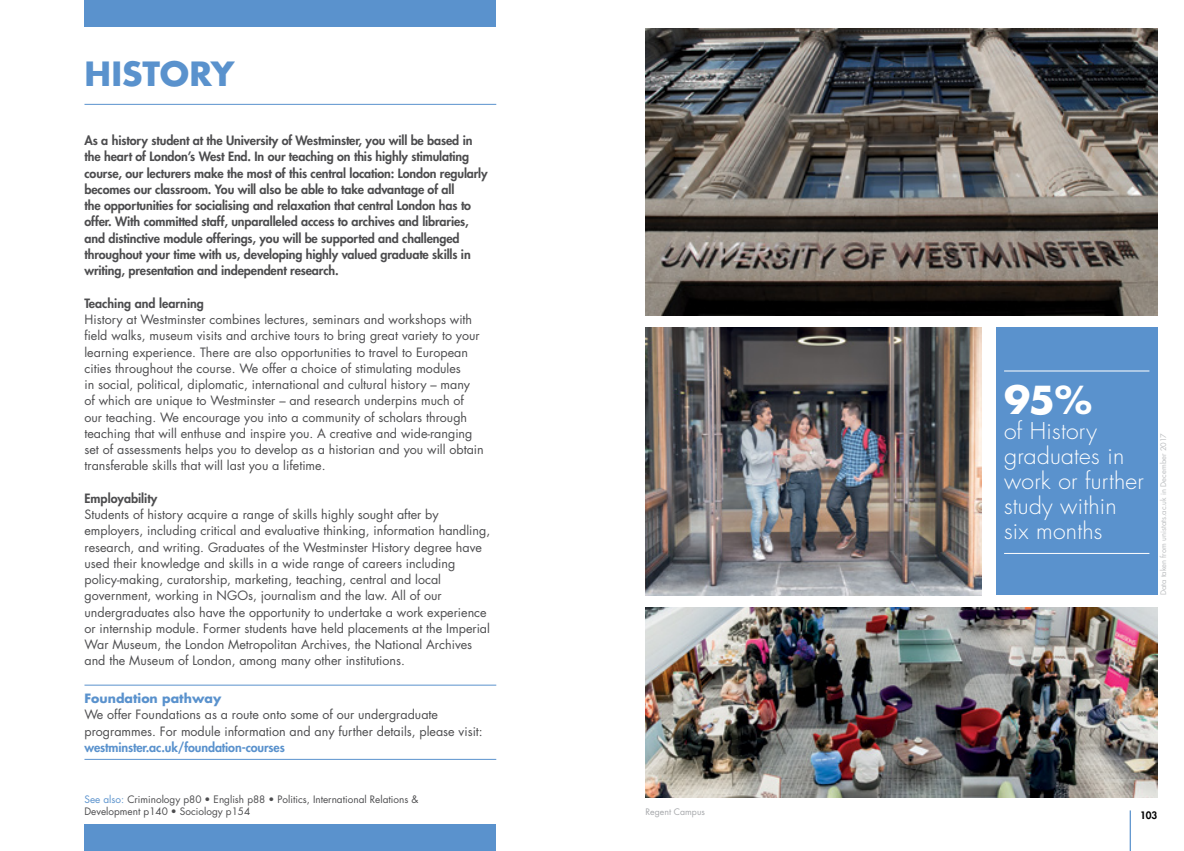
<style>
.page{position:relative;width:1184px;height:851px;background:#fff}
.page>*{position:absolute;margin:0;border:0;box-sizing:border-box;transform-origin:0 0}
.t1{font:700 37.5px "Futura";color:#fff}
.t2{font:700 32.5px "Futura";color:#5a92cd}
.t3{font:300 22.5px/25px "Futura";letter-spacing:.01em;color:#fff}
.t4{font:12.5px/16.2px "Futura";color:#4d4d4f}
.t5{font:800 12.5px/16.2px "Futura";letter-spacing:-.01em;color:#4d4d4f}
.t6{font:800 12.5px "Futura";letter-spacing:-.01em;color:#5a92cd}
.t7{font:700 12.5px "Futura";color:#5a92cd}
.t8{font:10px/11.9px "Futura";color:#4d4d4f}
.t9{font:800 10px "Futura";color:#000}
.t10{font:8.75px "Futura";color:#a7a9ac}
.t11{font:7.5px "Futura";color:#bcbec0}
.s1{color:#5a92cd}
</style>
<div class="page">
<img style="left:645px;top:607px;width:512px;height:190px">
<img style="left:645px;top:328px;width:336px;height:267px">
<img style="left:645px;top:28px;width:512px;height:288px">
<div style="left:996px;top:328px;width:161px;height:267px;background:#5a92cd"></div>
<div style="left:84px;top:0;width:412px;height:27px;background:#5a92cd"></div>
<div style="left:84px;top:824px;width:412px;height:26px;background:#5a92cd"></div>
<hr style="left:84px;top:104px;width:412px;height:1px;background:#5a92cd">
<hr style="left:84px;top:684px;width:412px;height:1px;background:#5a92cd">
<hr style="left:84px;top:759px;width:412px;height:1px;background:#5a92cd">
<hr style="left:1004px;top:370px;width:145px;height:1px;background:#fff">
<hr style="left:1004px;top:553px;width:145px;height:1px;background:#fff">
<hr style="left:1129px;top:810px;width:1px;height:40px;background:#5a92cd">
<h2 class="t2" style="left:84px;top:52px;width:151px">HISTORY</h2>
<p class="t5" style="left:84px;top:132px;width:404px">As a history student at the University of Westminster, you will be based in the heart of London’s West End. In our teaching on this highly stimulating course, our lecturers make the most of this central location: London regularly becomes our classroom. You will also be able to take advantage of all<br>the opportunities for socialising and relaxation that central London has to offer. With committed staff, unparalleled access to archives and libraries, and distinctive module offerings, you will be supported and challenged throughout your time with us, developing highly valued graduate skills in writing, presentation and independent research.</p>
<p class="t5" style="left:84px;top:295px;width:121px">Teaching and learning</p>
<p class="t4" style="left:84px;top:311px;width:401px">History at Westminster combines lectures, seminars and workshops with field walks, museum visits and archive tours to bring great variety to your learning experience. There are also opportunities to travel to European cities throughout the course. We offer a choice of stimulating modules<br>in social, political, diplomatic, international and cultural history – many<br>of which are unique to Westminster – and research underpins much of our teaching. We encourage you into a community of scholars through teaching that will enthuse and inspire you. A creative and wide-ranging set of assessments helps you to develop as a historian and you will obtain transferable skills that will last you a lifetime.</p>
<p class="t5" style="left:84px;top:490px;width:74px">Employability</p>
<p class="t4" style="left:84px;top:506px;width:407px">Students of history acquire a range of skills highly sought after by employers, including critical and evaluative thinking, information handling, research, and writing. Graduates of the Westminster History degree have used their knowledge and skills in a wide range of careers including policy-making, curatorship, marketing, teaching, central and local government, working in NGOs, journalism and the law. All of our undergraduates also have the opportunity to undertake a work experience or internship module. Former students have held placements at the Imperial War Museum, the London Metropolitan Archives, the National Archives and the Museum of London, among many other institutions.</p>
<p class="t7" style="left:84px;top:690px;width:138px">Foundation pathway</p>
<p class="t4" style="left:84px;top:706px;width:400px">We offer Foundations as a route onto some of our undergraduate programmes. For module information and any further details, please visit:</p>
<p class="t6" style="left:84px;top:739px;width:202px">westminster.ac.uk/foundation-courses</p>
<p class="t8" style="left:84px;top:793px;width:335px"><span class="s1">See also:</span> Criminology p80 • English p88 • Politics, International Relations &amp;<br>Development p140 • Sociology p154</p>
<p class="t10" style="left:645px;top:806px;width:61px">Regent Campus</p>
<h1 class="t1" style="left:1004px;top:375px;width:90px">95%</h1>
<h3 class="t3" style="left:1004px;top:419px;width:141px">of History graduates in work or further study within six months</h3>
<p class="t11" style="left:1158px;top:595px;width:164px;rotate:-90deg">Data taken from unistats.ac.uk in December 2017</p>
<p class="t9" style="left:1140px;top:808px;width:19px">103</p>
</div>
